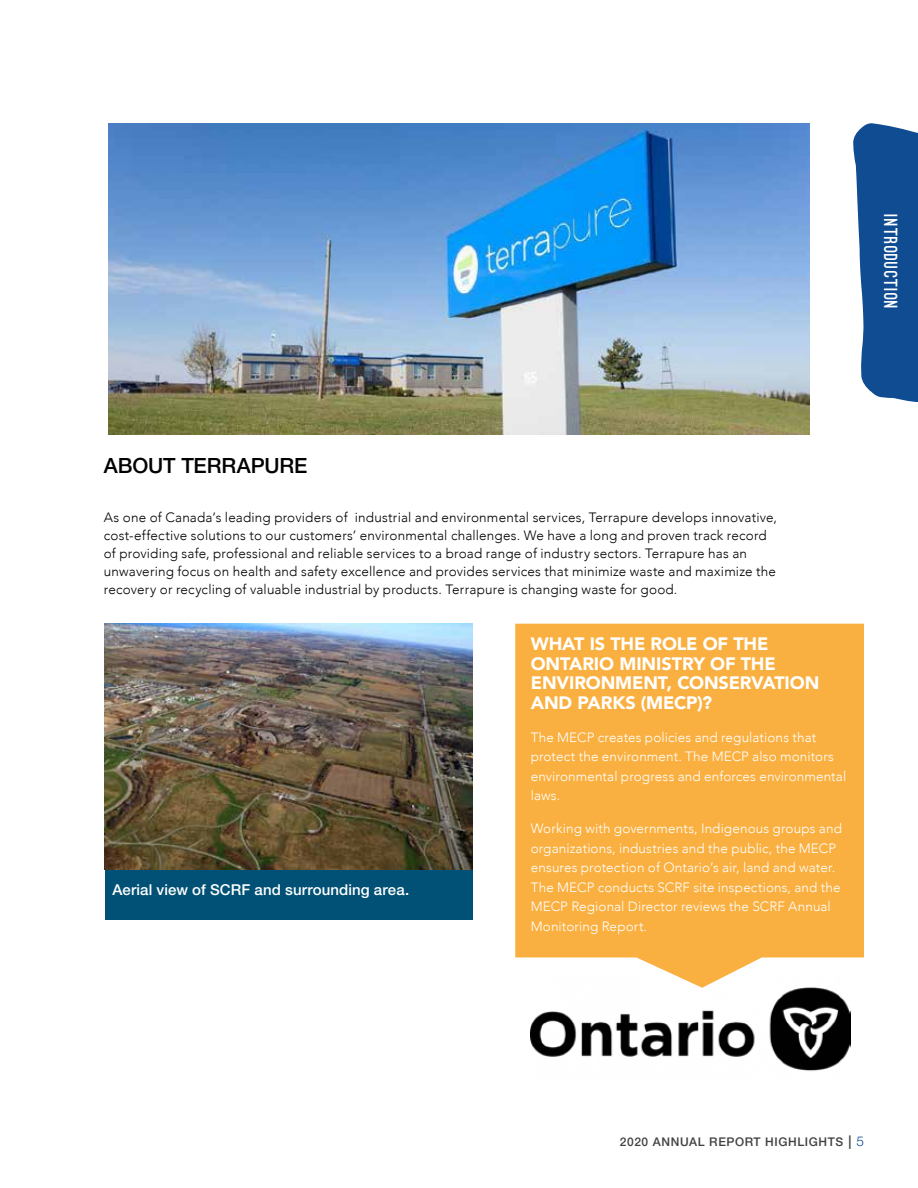
<style>
.page{position:relative;width:918px;height:1188px;background:#fff}
.page>*{position:absolute;margin:0;border:0;box-sizing:border-box;transform-origin:0 0}
.t1{font:500 21px "Helvetica Neue LT Std";letter-spacing:-.005em;color:#000}
.t2{font:900 18px/19.5px "Avenir";letter-spacing:-.005em;color:#fff}
.t3{font:900 18px "Ostrich Sans";letter-spacing:.06em;color:#fff}
.t4{font:500 15px "Helvetica Neue LT Std";letter-spacing:.005em;color:#fff}
.t5{font:300 13.5px/18px "Avenir";letter-spacing:.015em;color:#000}
.t6{font:300 13.5px/19.5px "Avenir";letter-spacing:.01em;color:#fff}
.t7{font:500 12px "Helvetica Neue LT Std";letter-spacing:.05em;color:#414042}
.s1{font-size:13.5px}
.s2{font-weight:300;font-size:13.5px;color:#0f4c92}
</style>
<div class="page">
<img style="left:531px;top:988px;width:319px;height:83px">
<svg style="left:515px;top:624px;width:349px;height:364px;background:#fab54d"></svg>
<svg style="left:853px;top:123px;width:65px;height:279px;background:#2e63a0"></svg>
<img style="left:108px;top:123px;width:702px;height:311px">
<div style="left:105px;top:869px;width:367px;height:51px;background:#005175"></div>
<img style="left:105px;top:624px;width:367px;height:245px">
<h2 class="t3" style="left:897px;top:214px;width:96px;rotate:90deg">INTRODUCTION</h2>
<h1 class="t1" style="left:104px;top:453px;width:205px">ABOUT TERRAPURE</h1>
<p class="t5" style="left:104px;top:508px;width:675px">As one of Canada’s leading providers of industrial and environmental services, Terrapure develops innovative, cost-effective solutions to our customers’ environmental challenges. We have a long and proven track record of providing safe, professional and reliable services to a broad range of industry sectors. Terrapure has an unwavering focus on health and safety excellence and provides services that minimize waste and maximize the recovery or recycling of valuable industrial by products. Terrapure is changing waste for good.</p>
<p class="t4" style="left:113px;top:881px;width:298px">Aerial view of SCRF and surrounding area.</p>
<h2 class="t2" style="left:531px;top:634px;width:290px">WHAT IS THE ROLE OF THE<br>ONTARIO MINISTRY OF THE<br>ENVIRONMENT, CONSERVATION<br>AND PARKS (MECP)?</h2>
<p class="t6" style="left:531px;top:728px;width:317px">The MECP creates policies and regulations that protect the environment. The MECP also monitors environmental progress and enforces environmental laws.</p>
<p class="t6" style="left:531px;top:819px;width:313px">Working with governments, Indigenous groups and organizations, industries and the public, the MECP ensures protection of Ontario’s air, land and water.<br>The MECP conducts SCRF site inspections, and the MECP Regional Director reviews the SCRF Annual Monitoring Report.</p>
<p class="t7" style="left:620px;top:1135px;width:246px">2020 ANNUAL REPORT HIGHLIGHTS <span class="s1">|</span> <span class="s2">5</span></p>
</div>
